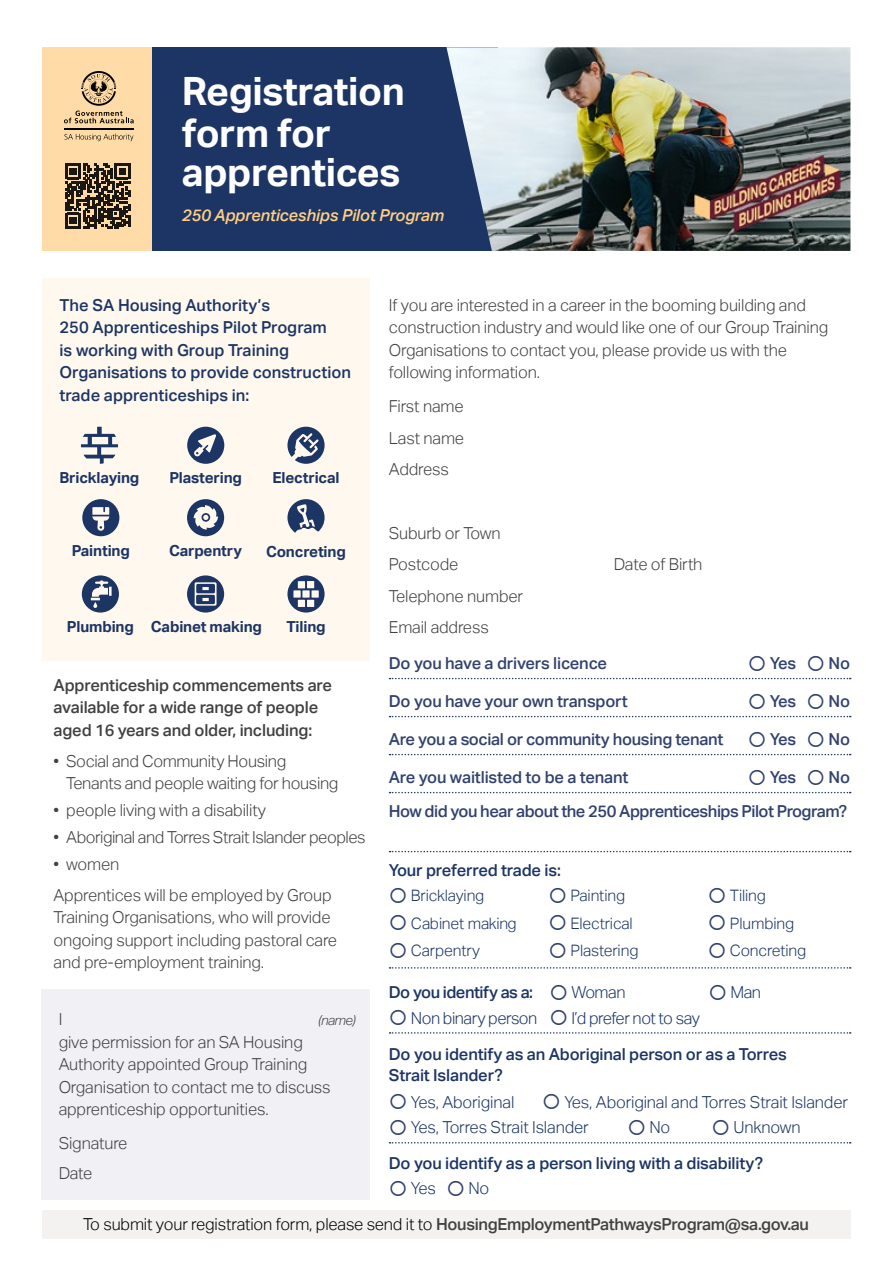
<style>
.page{position:relative;width:893px;height:1263px;background:#fff}
.page>*{position:absolute;margin:0;border:0;box-sizing:border-box;transform-origin:0 0}
.t1{font:700 39px/40.5px "Aktiv Grotesk";letter-spacing:-.01em;color:#fff}
.t2{font:300 16.5px/22.5px "Aktiv Grotesk";letter-spacing:-.01em;color:#414042}
.t3{font:500 16.5px/22.5px "Aktiv Grotesk";letter-spacing:-.01em;color:#1c3564}
.t4{font:500 16.5px/33.8px "Aktiv Grotesk";letter-spacing:-.02em;color:#31426d;text-align:right}
.t5{font:300 16.5px "Aktiv Grotesk";letter-spacing:-.01em;color:#1c3564}
.t6{font:500 16.5px/22.5px "Aktiv Grotesk";letter-spacing:-.01em;color:#414042}
.t7{font:300 16.5px "Aktiv Grotesk";letter-spacing:-.01em;color:#000}
.t8{font:300 16.5px "Aktiv Grotesk";letter-spacing:-.03em;color:#414042}
.t9{font:italic 500 16.5px "Aktiv Grotesk";letter-spacing:-.01em;color:#ffcf86}
.t10{font:500 16.5px "Aktiv Grotesk";letter-spacing:-.03em;color:#1c3564}
.t11{font:300 15.75px "Aktiv Grotesk";letter-spacing:-.01em;color:#1c3564}
.t12{font:700 15.3px "Aktiv Grotesk";letter-spacing:-.01em;color:#1c3564}
.t13{font:italic 300 13.5px "Aktiv Grotesk";color:#414042}
.s1{color:#31426d}
.s2{font-weight:300}
.s3{font-weight:500;color:#414042}
</style>
<div class="page">
<div style="left:152px;top:47px;width:346px;height:204px;background:#1c3564"></div>
<img style="left:446px;top:47px;width:404px;height:204px">
<div style="left:42px;top:1210px;width:808px;height:29px;background:#f4f2f0"></div>
<div style="left:43px;top:47px;width:109px;height:204px;background:#ffdca7"></div>
<svg style="left:65px;top:163px;width:65px;height:65px"></svg>
<hr style="left:64px;top:128px;width:70px;height:1px;background:#000">
<svg style="left:64px;top:134px;width:69px;height:7px"></svg>
<svg style="left:64px;top:71px;width:70px;height:52px"></svg>
<div style="left:43px;top:278px;width:327px;height:382px;background:#fff8ee"></div>
<svg style="left:81px;top:427px;width:37px;height:37px"></svg>
<svg style="left:187px;top:427px;width:37px;height:37px"></svg>
<svg style="left:287px;top:427px;width:38px;height:37px"></svg>
<svg style="left:82px;top:499px;width:37px;height:37px"></svg>
<svg style="left:187px;top:499px;width:37px;height:37px"></svg>
<svg style="left:287px;top:575px;width:38px;height:37px"></svg>
<svg style="left:187px;top:575px;width:37px;height:37px"></svg>
<svg style="left:287px;top:499px;width:38px;height:34px"></svg>
<svg style="left:82px;top:575px;width:37px;height:37px"></svg>
<svg style="left:390px;top:678px;width:461px;height:1px"></svg>
<svg style="left:390px;top:716px;width:461px;height:1px"></svg>
<svg style="left:390px;top:754px;width:461px;height:1px"></svg>
<svg style="left:390px;top:792px;width:461px;height:1px"></svg>
<svg style="left:390px;top:851px;width:461px;height:1px"></svg>
<svg style="left:390px;top:967px;width:461px;height:2px"></svg>
<svg style="left:390px;top:1032px;width:461px;height:2px"></svg>
<svg style="left:390px;top:1142px;width:461px;height:1px"></svg>
<div style="left:42px;top:989px;width:328px;height:211px;background:#f1f0f4"></div>
<h1 class="t1" style="left:182px;top:71px;width:225px">Registration form for apprentices</h1>
<p class="t9" style="left:182px;top:206px;width:264px">250 Apprenticeships Pilot Program</p>
<p class="t3" style="left:60px;top:294px;width:293px">The SA Housing Authority’s<br>250 Apprenticeships Pilot Program<br>is working with Group Training<br>Organisations to provide construction trade apprenticeships in:</p>
<p class="t12" style="left:60px;top:469px;width:81px">Bricklaying</p>
<p class="t12" style="left:169px;top:469px;width:74px">Plastering</p>
<p class="t12" style="left:272px;top:469px;width:69px">Electrical</p>
<p class="t12" style="left:72px;top:542px;width:60px">Painting</p>
<p class="t12" style="left:169px;top:542px;width:75px">Carpentry</p>
<p class="t12" style="left:266px;top:543px;width:81px">Concreting</p>
<p class="t12" style="left:67px;top:618px;width:69px">Plumbing</p>
<p class="t12" style="left:151px;top:618px;width:113px">Cabinet making</p>
<p class="t12" style="left:286px;top:618px;width:41px">Tiling</p>
<p class="t6" style="left:54px;top:674px;width:280px">Apprenticeship commencements are available for a wide range of people aged 16 years and older, including:</p>
<p class="t2" style="left:66px;top:750px;width:274px;text-indent:-13px">• Social and Community Housing<br>Tenants and people waiting for housing</p>
<p class="t2" style="left:54px;top:799px;width:214px">• people living with a disability</p>
<p class="t8" style="left:54px;top:828px;width:314px">• Aboriginal and Torres Strait Islander peoples</p>
<p class="t2" style="left:54px;top:848px;width:280px;line-height:31px">• women<br>Apprentices will be employed by Group</p>
<p class="t2" style="left:54px;top:906px;width:285px">Training Organisations, who will provide ongoing support including pastoral care and pre-employment training.</p>
<p class="t2" style="left:59px;top:1008px;width:5px">I</p>
<p class="t13" style="left:318px;top:1013px;width:39px">(name)</p>
<p class="t2" style="left:59px;top:1031px;width:274px">give permission for an SA Housing Authority appointed Group Training Organisation to contact me to discuss apprenticeship opportunities.</p>
<p class="t2" style="left:59px;top:1128px;width:70px;line-height:29.5px">Signature<br>Date</p>
<p class="t2" style="left:389px;top:294px;width:441px">If you are interested in a career in the booming building and construction industry and would like one of our Group Training Organisations to contact you, please provide us with the following information.</p>
<p class="t2" style="left:389px;top:390px;width:77px;line-height:31.7px;text-align:justify">First name Last name Address</p>
<p class="t2" style="left:389px;top:517px;width:113px;line-height:31.7px">Suburb or Town<br>Postcode</p>
<p class="t2" style="left:614px;top:553px;width:90px">Date of Birth</p>
<p class="t2" style="left:389px;top:580px;width:136px;line-height:31.7px">Telephone number<br>Email address</p>
<p class="t4" style="left:389px;top:647px;width:220px">Do you have a drivers licence</p>
<p class="t4" style="left:748px;top:647px;width:104px">○Yes ○No</p>
<p class="t4" style="left:389px;top:685px;width:241px">Do you have your own transport</p>
<p class="t4" style="left:748px;top:685px;width:104px">○Yes ○No</p>
<p class="t4" style="left:389px;top:723px;width:463px">Are you a social or community housing tenant ○ Yes ○ No</p>
<p class="t4" style="left:389px;top:761px;width:241px">Are you waitlisted to be a tenant</p>
<p class="t4" style="left:389px;top:761px;width:463px">○Yes ○No<br>How did you hear about the 250 Apprenticeships Pilot Program?</p>
<p class="t3" style="left:389px;top:859px;width:174px">Your preferred trade is:</p>
<p class="t11" style="left:389px;top:887px;width:97px"><span class="s1">○</span> Bricklaying</p>
<p class="t11" style="left:389px;top:914px;width:129px"><span class="s1">○</span> Cabinet making</p>
<p class="t11" style="left:389px;top:941px;width:93px"><span class="s1">○</span> Carpentry</p>
<p class="t11" style="left:548px;top:887px;width:78px"><span class="s1">○</span> Painting</p>
<p class="t11" style="left:548px;top:914px;width:86px"><span class="s1">○</span> Electrical</p>
<p class="t11" style="left:548px;top:941px;width:92px"><span class="s1">○</span> Plastering</p>
<p class="t11" style="left:708px;top:887px;width:60px"><span class="s1">○</span> Tiling</p>
<p class="t11" style="left:708px;top:914px;width:88px"><span class="s1">○</span> Plumbing</p>
<p class="t11" style="left:708px;top:941px;width:100px"><span class="s1">○</span> Concreting</p>
<p class="t10" style="left:389px;top:983px;width:238px">Do you identify as a: <span class="s1">○</span> <span class="s2">Woman</span></p>
<p class="t5" style="left:708px;top:983px;width:54px"><span class="s1">○</span> Man</p>
<p class="t3" style="left:389px;top:1000px;width:400px;line-height:35.8px"><span class="s1">○</span> <span class="s2">Non binary person</span> <span class="s1">○</span> <span class="s2">I’d prefer not to say<br></span>Do you identify as an Aboriginal person or as a Torres</p>
<p class="t3" style="left:389px;top:1063px;width:115px">Strait Islander?</p>
<p class="t5" style="left:389px;top:1092px;width:127px"><span class="s1">○</span> Yes, Aboriginal</p>
<p class="t5" style="left:542px;top:1092px;width:307px"><span class="s1">○</span> Yes, Aboriginal and Torres Strait Islander</p>
<p class="t5" style="left:389px;top:1118px;width:201px"><span class="s1">○</span> Yes, Torres Strait Islander</p>
<p class="t5" style="left:627px;top:1118px;width:45px"><span class="s1">○</span>No</p>
<p class="t3" style="left:389px;top:1109px;width:413px;line-height:35.8px;text-indent:323px"><span class="s1">○</span> <span class="s2">Unknown<br></span>Do you identify as a person living with a disability?</p>
<p class="t5" style="left:389px;top:1179px;width:102px"><span class="s1">○</span> Yes <span class="s1">○</span> No</p>
<p class="t7" style="left:83px;top:1215px;width:727px">To submit your registration form, please send it to <span class="s3">HousingEmploymentPathwaysProgram@sa.gov.au</span></p>
</div>
